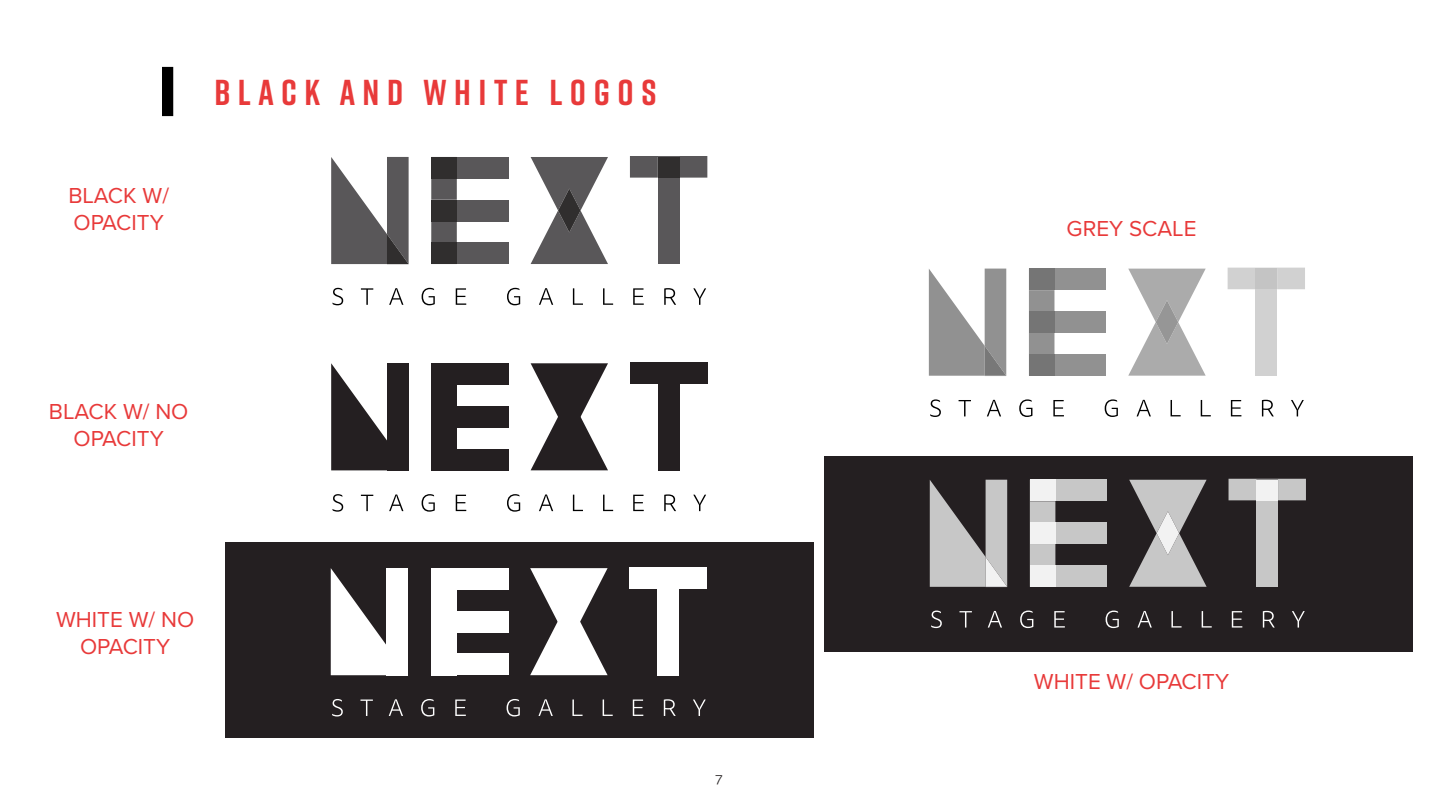
<style>
.page{position:relative;width:1440px;height:810px;background:#fff}
.page>*{position:absolute;margin:0;border:0;box-sizing:border-box;transform-origin:0 0}
.t1{font:700 36px "Rift";letter-spacing:.21em;color:#e83a3a}
.t2{font:22.5px/27px "Proxima Nova";color:#e83a3a;text-align:center}
.t3{font:300 15px "Tisa Sans Pro";color:#231f20}
</style>
<div class="page">
<div style="left:226px;top:542px;width:588px;height:196px;background:#241f21"></div>
<div style="left:824px;top:456px;width:588px;height:196px;background:#241f21"></div>
<svg style="left:331px;top:157px;width:78px;height:107px"></svg>
<svg style="left:431px;top:179px;width:26px;height:64px"></svg>
<div style="left:457px;top:157px;width:52px;height:22px;background:#595759"></div>
<div style="left:431px;top:157px;width:26px;height:22px;background:#302e2e"></div>
<div style="left:457px;top:200px;width:52px;height:21px;background:#595759"></div>
<div style="left:431px;top:200px;width:26px;height:21px;background:#302e2e"></div>
<div style="left:457px;top:243px;width:52px;height:21px;background:#595759"></div>
<div style="left:431px;top:243px;width:26px;height:21px;background:#302e2e"></div>
<div style="left:658px;top:178px;width:21px;height:86px;background:#595759"></div>
<svg style="left:630px;top:156px;width:77px;height:22px"></svg>
<div style="left:658px;top:157px;width:21px;height:21px;background:#302e2e"></div>
<svg style="left:531px;top:157px;width:77px;height:107px"></svg>
<svg style="left:332px;top:288px;width:11px;height:17px"></svg>
<svg style="left:361px;top:288px;width:12px;height:17px"></svg>
<svg style="left:389px;top:288px;width:14px;height:17px"></svg>
<svg style="left:422px;top:288px;width:13px;height:17px"></svg>
<svg style="left:456px;top:288px;width:10px;height:17px"></svg>
<svg style="left:507px;top:288px;width:13px;height:17px"></svg>
<svg style="left:539px;top:288px;width:14px;height:17px"></svg>
<svg style="left:573px;top:288px;width:10px;height:17px"></svg>
<svg style="left:603px;top:288px;width:10px;height:17px"></svg>
<svg style="left:633px;top:288px;width:11px;height:17px"></svg>
<svg style="left:664px;top:288px;width:12px;height:17px"></svg>
<svg style="left:693px;top:288px;width:13px;height:17px"></svg>
<svg style="left:331px;top:363px;width:56px;height:107px"></svg>
<div style="left:387px;top:363px;width:22px;height:107px;background:#241f21"></div>
<div style="left:431px;top:363px;width:26px;height:107px;background:#241f21"></div>
<div style="left:431px;top:363px;width:78px;height:22px;background:#241f21"></div>
<div style="left:431px;top:406px;width:78px;height:22px;background:#241f21"></div>
<div style="left:431px;top:449px;width:78px;height:21px;background:#241f21"></div>
<div style="left:658px;top:363px;width:21px;height:107px;background:#241f21"></div>
<div style="left:630px;top:362px;width:77px;height:22px;background:#241f21"></div>
<svg style="left:531px;top:363px;width:77px;height:107px"></svg>
<svg style="left:332px;top:494px;width:11px;height:18px"></svg>
<svg style="left:361px;top:495px;width:12px;height:16px"></svg>
<svg style="left:389px;top:494px;width:14px;height:17px"></svg>
<svg style="left:422px;top:494px;width:13px;height:18px"></svg>
<svg style="left:456px;top:495px;width:10px;height:16px"></svg>
<svg style="left:507px;top:494px;width:13px;height:18px"></svg>
<svg style="left:539px;top:494px;width:14px;height:17px"></svg>
<svg style="left:573px;top:495px;width:10px;height:16px"></svg>
<svg style="left:603px;top:495px;width:10px;height:16px"></svg>
<svg style="left:633px;top:495px;width:11px;height:16px"></svg>
<svg style="left:664px;top:494px;width:12px;height:17px"></svg>
<svg style="left:693px;top:495px;width:13px;height:16px"></svg>
<svg style="left:929px;top:269px;width:77px;height:107px"></svg>
<svg style="left:1029px;top:290px;width:25px;height:64px"></svg>
<div style="left:1054px;top:269px;width:52px;height:21px;background:#919191"></div>
<div style="left:1029px;top:269px;width:25px;height:21px;background:#757575"></div>
<div style="left:1054px;top:311px;width:52px;height:22px;background:#919191"></div>
<div style="left:1029px;top:311px;width:25px;height:22px;background:#757575"></div>
<div style="left:1054px;top:354px;width:52px;height:22px;background:#919191"></div>
<div style="left:1029px;top:354px;width:25px;height:22px;background:#757575"></div>
<div style="left:1256px;top:289px;width:21px;height:87px;background:#d1d1d1"></div>
<svg style="left:1228px;top:268px;width:77px;height:21px"></svg>
<div style="left:1256px;top:269px;width:21px;height:20px;background:#c4c4c4"></div>
<svg style="left:1128px;top:269px;width:78px;height:107px"></svg>
<svg style="left:930px;top:399px;width:11px;height:18px"></svg>
<svg style="left:959px;top:400px;width:12px;height:16px"></svg>
<svg style="left:987px;top:400px;width:14px;height:16px"></svg>
<svg style="left:1019px;top:399px;width:13px;height:18px"></svg>
<svg style="left:1053px;top:400px;width:11px;height:16px"></svg>
<svg style="left:1105px;top:399px;width:13px;height:18px"></svg>
<svg style="left:1137px;top:400px;width:14px;height:16px"></svg>
<svg style="left:1171px;top:400px;width:10px;height:16px"></svg>
<svg style="left:1201px;top:400px;width:10px;height:16px"></svg>
<svg style="left:1231px;top:400px;width:10px;height:16px"></svg>
<svg style="left:1262px;top:400px;width:12px;height:16px"></svg>
<svg style="left:1291px;top:400px;width:13px;height:16px"></svg>
<svg style="left:930px;top:480px;width:77px;height:107px"></svg>
<svg style="left:1030px;top:501px;width:25px;height:64px"></svg>
<div style="left:1055px;top:480px;width:52px;height:21px;background:#c7c7c7"></div>
<div style="left:1030px;top:480px;width:25px;height:21px;background:#f2f2f2"></div>
<div style="left:1055px;top:523px;width:52px;height:21px;background:#c7c7c7"></div>
<div style="left:1030px;top:523px;width:25px;height:21px;background:#f2f2f2"></div>
<div style="left:1055px;top:565px;width:52px;height:22px;background:#c7c7c7"></div>
<div style="left:1030px;top:565px;width:25px;height:22px;background:#f2f2f2"></div>
<div style="left:1256px;top:500px;width:22px;height:87px;background:#c7c7c7"></div>
<svg style="left:1229px;top:479px;width:77px;height:21px"></svg>
<div style="left:1256px;top:480px;width:22px;height:20px;background:#f2f2f2"></div>
<svg style="left:1129px;top:480px;width:78px;height:107px"></svg>
<svg style="left:931px;top:611px;width:11px;height:17px"></svg>
<svg style="left:959px;top:611px;width:13px;height:17px"></svg>
<svg style="left:988px;top:611px;width:14px;height:17px"></svg>
<svg style="left:1020px;top:611px;width:13px;height:17px"></svg>
<svg style="left:1054px;top:611px;width:11px;height:17px"></svg>
<svg style="left:1106px;top:611px;width:13px;height:17px"></svg>
<svg style="left:1138px;top:611px;width:14px;height:17px"></svg>
<svg style="left:1171px;top:611px;width:11px;height:17px"></svg>
<svg style="left:1202px;top:611px;width:10px;height:17px"></svg>
<svg style="left:1232px;top:611px;width:10px;height:17px"></svg>
<svg style="left:1263px;top:611px;width:12px;height:17px"></svg>
<svg style="left:1292px;top:611px;width:13px;height:17px"></svg>
<svg style="left:331px;top:568px;width:56px;height:107px"></svg>
<div style="left:387px;top:568px;width:21px;height:107px;background:#fff"></div>
<div style="left:431px;top:568px;width:25px;height:107px;background:#fff"></div>
<div style="left:431px;top:568px;width:77px;height:22px;background:#fff"></div>
<div style="left:431px;top:611px;width:77px;height:21px;background:#fff"></div>
<div style="left:431px;top:654px;width:77px;height:21px;background:#fff"></div>
<div style="left:657px;top:568px;width:22px;height:107px;background:#fff"></div>
<div style="left:630px;top:567px;width:77px;height:22px;background:#fff"></div>
<svg style="left:530px;top:568px;width:78px;height:107px"></svg>
<svg style="left:332px;top:699px;width:11px;height:18px"></svg>
<svg style="left:360px;top:700px;width:13px;height:16px"></svg>
<svg style="left:389px;top:699px;width:14px;height:17px"></svg>
<svg style="left:421px;top:699px;width:13px;height:18px"></svg>
<svg style="left:455px;top:700px;width:11px;height:16px"></svg>
<svg style="left:507px;top:699px;width:13px;height:18px"></svg>
<svg style="left:539px;top:699px;width:14px;height:17px"></svg>
<svg style="left:572px;top:699px;width:11px;height:17px"></svg>
<svg style="left:603px;top:699px;width:10px;height:17px"></svg>
<svg style="left:633px;top:700px;width:10px;height:16px"></svg>
<svg style="left:664px;top:699px;width:12px;height:17px"></svg>
<svg style="left:693px;top:699px;width:13px;height:17px"></svg>
<div style="left:162px;top:67px;width:11px;height:49px;background:#000"></div>
<p class="t2" style="left:68px;top:181px;width:102px;text-align:left">BLACK W/<br>OPACITY</p>
<p class="t1" style="left:214px;top:66px;width:443px">BLACK AND WHITE LOGOS</p>
<p class="t2" style="left:49px;top:397px;width:141px">BLACK W/ NO<br>OPACITY</p>
<p class="t2" style="left:56px;top:605px;width:140px">WHITE W/ NO<br>OPACITY</p>
<p class="t3" style="left:715px;top:768px;width:9px">7</p>
<p class="t2" style="left:1067px;top:214px;width:131px">GREY SCALE</p>
<p class="t2" style="left:1034px;top:667px;width:197px">WHITE W/ OPACITY</p>
</div>
